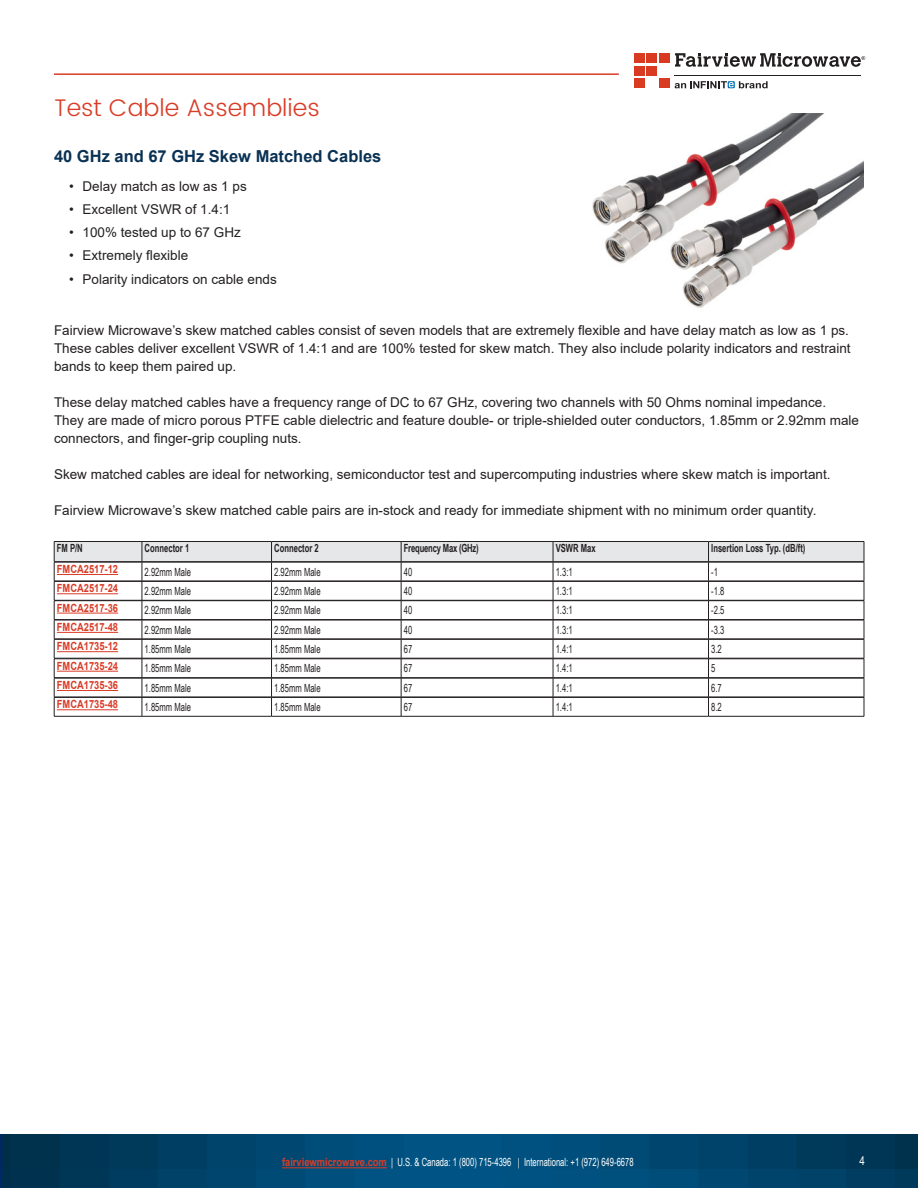
<style>
.page{position:relative;width:918px;height:1188px;background:#fff}
.page>*{position:absolute;margin:0;border:0;box-sizing:border-box;transform-origin:0 0}
.PSG_Header_2{font:300 24px "Poppins";color:#d93c27}
.PSG_Header_3{font:700 16.5px "Arial";color:#093153}
.PSG_Paragraph{font:13.5px/18px "Arial";color:#231f20;text-align:justify}
.t1{font:12px "Arial Narrow";color:#fff}
.Body_Text{font:11.25px "Arial Narrow";color:#231f20;scale:.83 1}
.Body_Text-2{font:700 11.25px "Arial";color:#d93c27;scale:.83 1}
.t2{font:11.25px "Arial Narrow";color:#fff;scale:.83 1}
.Body_Text-3{font:700 11.25px "Arial Narrow";color:#231f20;scale:.83 1}
.Body_Text-4{font:700 11.25px "Arial Narrow";letter-spacing:-.02em;color:#231f20;scale:.83 1}
.s1{font-family:"Arial";font-weight:700;color:#d93c27}
</style>
<div class="page">
<hr style="left:54px;top:73px;width:565px;height:2px;background:#d93c27">
<div style="left:634px;top:53px;width:10px;height:10px;background:#d83a22"></div>
<div style="left:647px;top:66px;width:10px;height:10px;background:#d83a22"></div>
<div style="left:660px;top:78px;width:10px;height:10px;background:#d83a22"></div>
<div style="left:634px;top:78px;width:10px;height:10px;background:#d83a22"></div>
<div style="left:660px;top:53px;width:10px;height:10px;background:#d83a22"></div>
<div style="left:634px;top:66px;width:10px;height:10px;background:#d83a22"></div>
<div style="left:647px;top:53px;width:10px;height:10px;background:#d83a22"></div>
<hr style="left:675px;top:75px;width:186px;height:1px;background:#221f1f">
<svg style="left:675px;top:81px;width:93px;height:7px"></svg>
<svg style="left:675px;top:53px;width:190px;height:14px"></svg>
<svg style="left:1px;top:1134px;width:917px;height:54px;background:#00446c"></svg>
<svg style="left:0;top:1134px;width:1px;height:54px"></svg>
<hr style="left:282px;top:1167px;width:105px;height:1px;background:#d93c27">
<img style="left:592px;top:113px;width:271px;height:195px">
<hr style="left:54px;top:541px;width:88px;height:1px;background:#231f20">
<hr style="left:142px;top:541px;width:130px;height:1px;background:#231f20">
<hr style="left:272px;top:541px;width:129px;height:1px;background:#231f20">
<hr style="left:401px;top:541px;width:152px;height:1px;background:#231f20">
<hr style="left:553px;top:541px;width:156px;height:1px;background:#231f20">
<hr style="left:709px;top:541px;width:155px;height:1px;background:#231f20">
<hr style="left:54px;top:716px;width:88px;height:1px;background:#231f20">
<svg style="left:54px;top:542px;width:811px;height:174px"></svg>
<hr style="left:142px;top:716px;width:130px;height:1px;background:#231f20">
<hr style="left:272px;top:716px;width:129px;height:1px;background:#231f20">
<hr style="left:401px;top:716px;width:152px;height:1px;background:#231f20">
<hr style="left:553px;top:716px;width:156px;height:1px;background:#231f20">
<hr style="left:709px;top:716px;width:155px;height:1px;background:#231f20">
<hr style="left:57px;top:709px;width:61px;height:1px;background:#d93c27">
<p class="PSG_Header_2" style="left:54px;top:91px;width:267px">Test Cable Assemblies</p>
<p class="PSG_Header_3" style="left:54px;top:144px;width:329px">40 GHz and 67 GHz Skew Matched Cables</p>
<p class="PSG_Paragraph" style="left:69px;top:177px;width:179px">• Delay match as low as 1 ps</p>
<p class="PSG_Paragraph" style="left:69px;top:200px;width:163px">• Excellent VSWR of 1.4:1</p>
<p class="PSG_Paragraph" style="left:69px;top:223px;width:173px">• 100% tested up to 67 GHz</p>
<p class="PSG_Paragraph" style="left:69px;top:246px;width:121px">• Extremely flexible</p>
<p class="PSG_Paragraph" style="left:69px;top:270px;width:209px">• Polarity indicators on cable ends</p>
<p class="PSG_Paragraph" style="left:54px;top:321px;width:798px">Fairview Microwave’s skew matched cables consist of seven models that are extremely flexible and have delay match as low as 1 ps.<br>These cables deliver excellent VSWR of 1.4:1 and are 100% tested for skew match. They also include polarity indicators and restraint bands to keep them paired up.</p>
<p class="PSG_Paragraph" style="left:54px;top:393px;width:807px;text-align:left">These delay matched cables have a frequency range of DC to 67 GHz, covering two channels with 50 Ohms nominal impedance.<br>They are made of micro porous PTFE cable dielectric and feature double- or triple-shielded outer conductors, 1.85mm or 2.92mm male connectors, and finger-grip coupling nuts.</p>
<p class="PSG_Paragraph" style="left:54px;top:465px;width:778px">Skew matched cables are ideal for networking, semiconductor test and supercomputing industries where skew match is important.</p>
<p class="PSG_Paragraph" style="left:54px;top:501px;width:764px">Fairview Microwave’s skew matched cable pairs are in-stock and ready for immediate shipment with no minimum order quantity.</p>
<p class="Body_Text-3" style="left:57px;top:540px;width:33px">FM P/N</p>
<p class="Body_Text-3" style="left:145px;top:540px;width:55px">Connector 1</p>
<p class="Body_Text-3" style="left:274px;top:540px;width:55px">Connector 2</p>
<p class="Body_Text-4" style="left:404px;top:540px;width:92px">Frequency Max (GHz)</p>
<p class="Body_Text-3" style="left:556px;top:540px;width:50px">VSWR Max</p>
<p class="Body_Text-3" style="left:711px;top:540px;width:115px">Insertion Loss Typ. (dB/ft)</p>
<p class="Body_Text-2" style="left:57px;top:561px;width:75px">FMCA2517-12</p>
<p class="Body_Text" style="left:145px;top:563px;width:57px">2.92mm Male</p>
<p class="Body_Text" style="left:274px;top:563px;width:57px">2.92mm Male</p>
<p class="Body_Text" style="left:404px;top:563px;width:12px">40</p>
<p class="Body_Text" style="left:556px;top:563px;width:22px">1.3:1</p>
<p class="Body_Text" style="left:711px;top:563px;width:10px">-1</p>
<p class="Body_Text-2" style="left:57px;top:580px;width:75px">FMCA2517-24</p>
<p class="Body_Text" style="left:145px;top:583px;width:57px">2.92mm Male</p>
<p class="Body_Text" style="left:274px;top:583px;width:57px">2.92mm Male</p>
<p class="Body_Text" style="left:404px;top:583px;width:12px">40</p>
<p class="Body_Text" style="left:556px;top:583px;width:22px">1.3:1</p>
<p class="Body_Text" style="left:711px;top:583px;width:17px">-1.8</p>
<p class="Body_Text-2" style="left:57px;top:600px;width:75px">FMCA2517-36</p>
<p class="Body_Text" style="left:145px;top:602px;width:57px">2.92mm Male</p>
<p class="Body_Text" style="left:274px;top:602px;width:57px">2.92mm Male</p>
<p class="Body_Text" style="left:404px;top:602px;width:12px">40</p>
<p class="Body_Text" style="left:556px;top:602px;width:22px">1.3:1</p>
<p class="Body_Text" style="left:711px;top:602px;width:17px">-2.5</p>
<p class="Body_Text-2" style="left:57px;top:619px;width:75px">FMCA2517-48</p>
<p class="Body_Text" style="left:145px;top:621px;width:57px">2.92mm Male</p>
<p class="Body_Text" style="left:274px;top:621px;width:57px">2.92mm Male</p>
<p class="Body_Text" style="left:404px;top:621px;width:12px">40</p>
<p class="Body_Text" style="left:556px;top:621px;width:22px">1.3:1</p>
<p class="Body_Text" style="left:711px;top:621px;width:17px">-3.3</p>
<p class="Body_Text-2" style="left:57px;top:638px;width:75px">FMCA1735-12</p>
<p class="Body_Text" style="left:145px;top:641px;width:57px">1.85mm Male</p>
<p class="Body_Text" style="left:274px;top:641px;width:57px">1.85mm Male</p>
<p class="Body_Text" style="left:404px;top:641px;width:12px">67</p>
<p class="Body_Text" style="left:556px;top:641px;width:22px">1.4:1</p>
<p class="Body_Text" style="left:711px;top:641px;width:14px">3.2</p>
<p class="Body_Text-2" style="left:57px;top:658px;width:75px">FMCA1735-24</p>
<p class="Body_Text" style="left:145px;top:660px;width:57px">1.85mm Male</p>
<p class="Body_Text" style="left:274px;top:660px;width:57px">1.85mm Male</p>
<p class="Body_Text" style="left:404px;top:660px;width:12px">67</p>
<p class="Body_Text" style="left:556px;top:660px;width:22px">1.4:1</p>
<p class="Body_Text" style="left:711px;top:660px;width:7px">5</p>
<p class="Body_Text-2" style="left:57px;top:677px;width:75px">FMCA1735-36</p>
<p class="Body_Text" style="left:145px;top:679px;width:57px">1.85mm Male</p>
<p class="Body_Text" style="left:274px;top:679px;width:57px">1.85mm Male</p>
<p class="Body_Text" style="left:404px;top:679px;width:12px">67</p>
<p class="Body_Text" style="left:556px;top:679px;width:22px">1.4:1</p>
<p class="Body_Text" style="left:711px;top:679px;width:14px">6.7</p>
<p class="Body_Text-2" style="left:57px;top:696px;width:75px">FMCA1735-48</p>
<p class="Body_Text" style="left:145px;top:699px;width:57px">1.85mm Male</p>
<p class="Body_Text" style="left:274px;top:699px;width:57px">1.85mm Male</p>
<p class="Body_Text" style="left:404px;top:699px;width:12px">67</p>
<p class="Body_Text" style="left:556px;top:699px;width:22px">1.4:1</p>
<p class="Body_Text" style="left:711px;top:699px;width:14px">8.2</p>
<p class="t2" style="left:282px;top:1154px;width:425px"><span class="s1">fairviewmicrowave.com</span> | U.S. &amp; Canada: 1 (800) 715-4396 | International: +1 (972) 649-6678</p>
<p class="t1" style="left:859px;top:1152px;width:7px">4</p>
</div>
